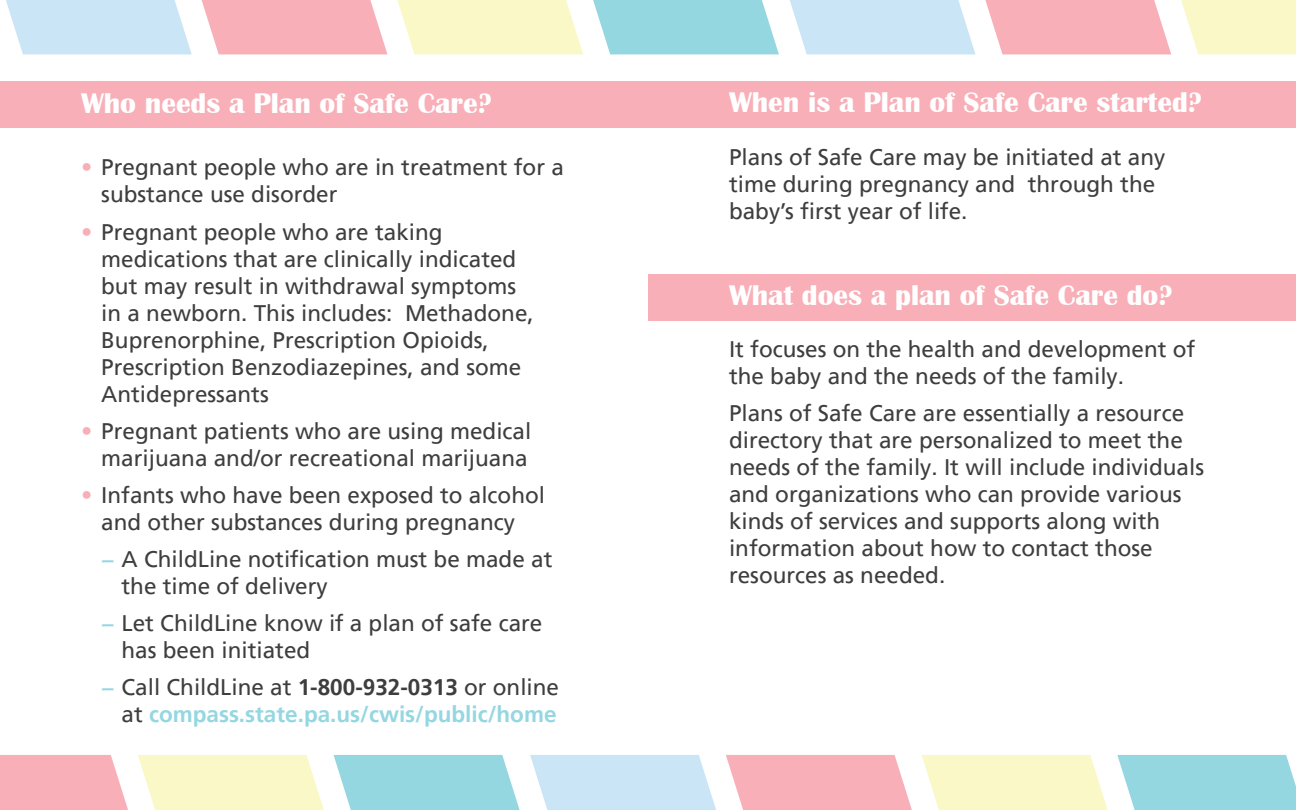
<style>
.page{position:relative;width:1296px;height:810px;background:#fff}
.page>*{position:absolute;margin:0;border:0;box-sizing:border-box;transform-origin:0 0}
.t1{font:700 29.25px "Britannic";color:#fff}
.t2{font:22.5px/27px "Frutiger LT Pro";color:#3e3e3f}
.t3{font:700 22.5px/27px "Frutiger LT Pro";color:#95d7e1;text-align:right}
.s1{color:#f8afb7}
.s2{color:#95d7e1}
.s3{font-weight:400}
.s4{font-weight:400;color:#3e3e3f}
.s5{color:#3e3e3f}
</style>
<div class="page">
<svg style="left:6px;top:0;width:1290px;height:54px;background:#e0dcd9"></svg>
<svg style="left:0;top:755px;width:1296px;height:55px;background:#d9ddd7"></svg>
<div style="left:0;top:81px;width:627px;height:47px;background:#f8afb7"></div>
<div style="left:627px;top:81px;width:669px;height:47px;background:#f8afb7"></div>
<div style="left:648px;top:274px;width:648px;height:47px;background:#f8afb7"></div>
<p class="t1" style="left:81px;top:87px;width:412px">Who needs a Plan of Safe Care?</p>
<p class="t2" style="left:101px;top:154px;width:464px;text-indent:-20px"><span class="s1">•</span> Pregnant people who are in treatment for a substance use disorder</p>
<p class="t2" style="left:101px;top:218px;width:434px;text-indent:-20px"><span class="s1">•</span> Pregnant people who are taking medications that are clinically indicated but may result in withdrawal symptoms in a newborn. This includes: Methadone, Buprenorphine, Prescription Opioids, Prescription Benzodiazepines, and some Antidepressants</p>
<p class="t2" style="left:81px;top:417px;width:452px;text-align:right"><span class="s1">•</span> Pregnant patients who are using medical marijuana and/or recreational marijuana</p>
<p class="t2" style="left:81px;top:482px;width:466px;text-align:center"><span class="s1">•</span> Infants who have been exposed to alcohol and other substances during pregnancy</p>
<p class="t2" style="left:122px;top:546px;width:432px;text-indent:-20px"><span class="s2">−</span> A ChildLine notification must be made at the time of delivery</p>
<p class="t2" style="left:122px;top:610px;width:422px;text-indent:-20px"><span class="s2">−</span> Let ChildLine know if a plan of safe care has been initiated</p>
<p class="t3" style="left:101px;top:674px;width:459px"><span class="s3">−</span> <span class="s4">Call ChildLine at</span> <span class="s5">1-800-932-0313</span> <span class="s4">or online at</span> compass.state.pa.us/cwis/public/home</p>
<p class="t1" style="left:729px;top:86px;width:474px">When is a Plan of Safe Care started?</p>
<p class="t2" style="left:729px;top:144px;width:438px">Plans of Safe Care may be initiated at any time during pregnancy and through the baby’s first year of life.</p>
<p class="t1" style="left:729px;top:279px;width:445px">What does a plan of Safe Care do?</p>
<p class="t2" style="left:729px;top:336px;width:468px">It focuses on the health and development of the baby and the needs of the family.</p>
<p class="t2" style="left:729px;top:400px;width:477px">Plans of Safe Care are essentially a resource directory that are personalized to meet the needs of the family. It will include individuals and organizations who can provide various kinds of services and supports along with information about how to contact those resources as needed.</p>
</div>
